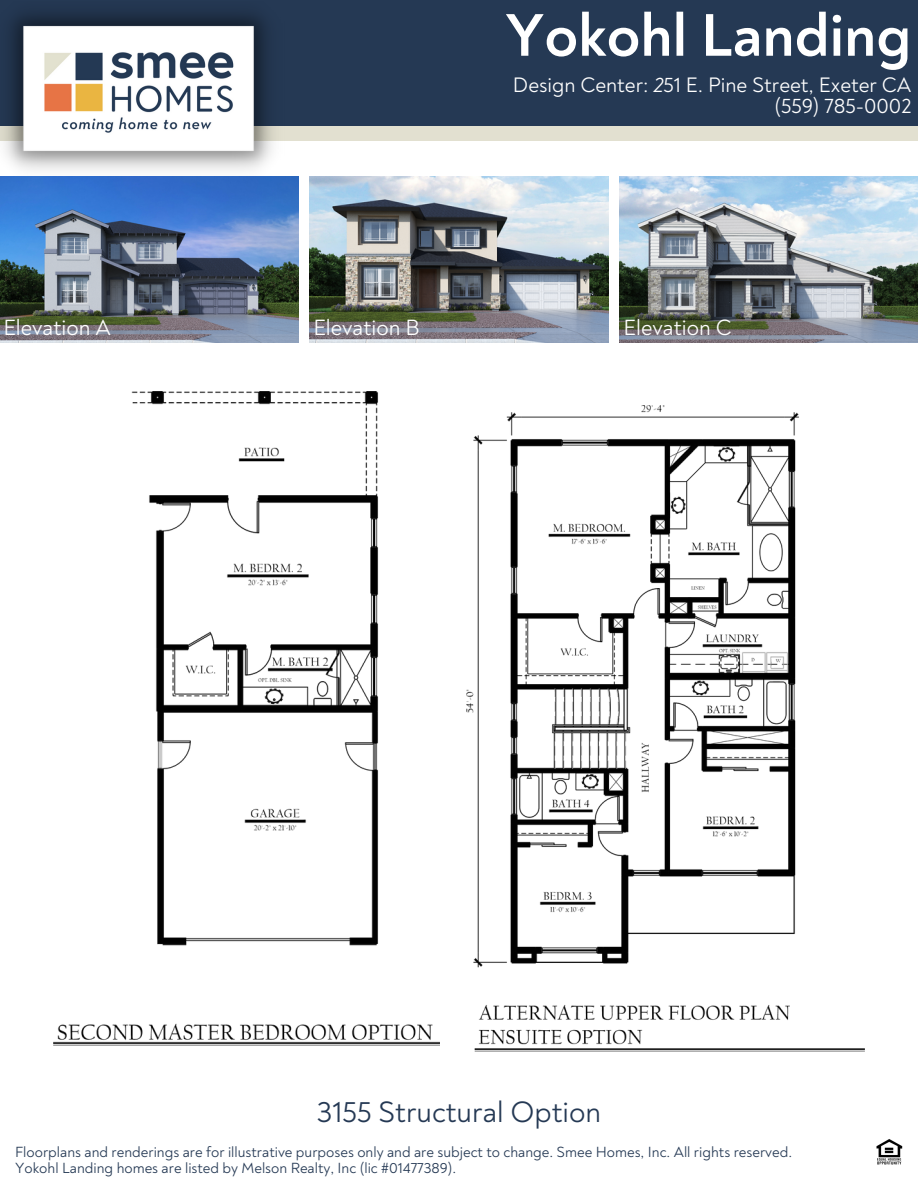
<style>
.page{position:relative;width:918px;height:1188px;background:#fff}
.page>*{position:absolute;margin:0;border:0;box-sizing:border-box;transform-origin:0 0}
.t1{font:700 61.2px "Noah";color:#fff}
.t2{font:30px "Noah";color:#253954}
.t3{font:22.5px "Noah";color:#fff}
.t4{font:21.3px/20.2px "Noah";color:#fff;text-align:right}
.t5{font:15px/15.8px "Noah";color:#253954}
.s1{font-style:italic}
</style>
<div class="page">
<div style="left:0;top:0;width:918px;height:141px;background:#e2e0d0"></div>
<div style="left:0;top:0;width:918px;height:126px;background:#253954"></div>
<img style="left:4px;top:13px;width:269px;height:158px">
<img style="left:877px;top:1139px;width:26px;height:26px">
<img style="left:0;top:176px;width:298px;height:167px">
<img style="left:309px;top:176px;width:300px;height:167px">
<img style="left:620px;top:176px;width:298px;height:167px">
<img style="left:54px;top:392px;width:386px;height:654px">
<img style="left:466px;top:405px;width:399px;height:647px">
<h1 class="t1" style="left:505px;top:-2px;width:408px">Yokohl Landing</h1>
<h3 class="t4" style="left:513px;top:75px;width:400px">Design Center: <span class="s1">2</span>51 E. Pine Street, Exeter CA (559) 785-0002</h3>
<h3 class="t3" style="left:3px;top:314px;width:109px">Elevation A</h3>
<h3 class="t3" style="left:313px;top:314px;width:108px">Elevation B</h3>
<h3 class="t3" style="left:624px;top:314px;width:109px">Elevation C</h3>
<h2 class="t2" style="left:317px;top:1094px;width:286px">3155 Structural Option</h2>
<p class="t5" style="left:15px;top:1144px;width:779px">Floorplans and renderings are for illustrative purposes only and are subject to change. Smee Homes, Inc. All rights reserved.<br>Yokohl Landing homes are listed by Melson Realty, Inc (lic #01477389).</p>
</div>
